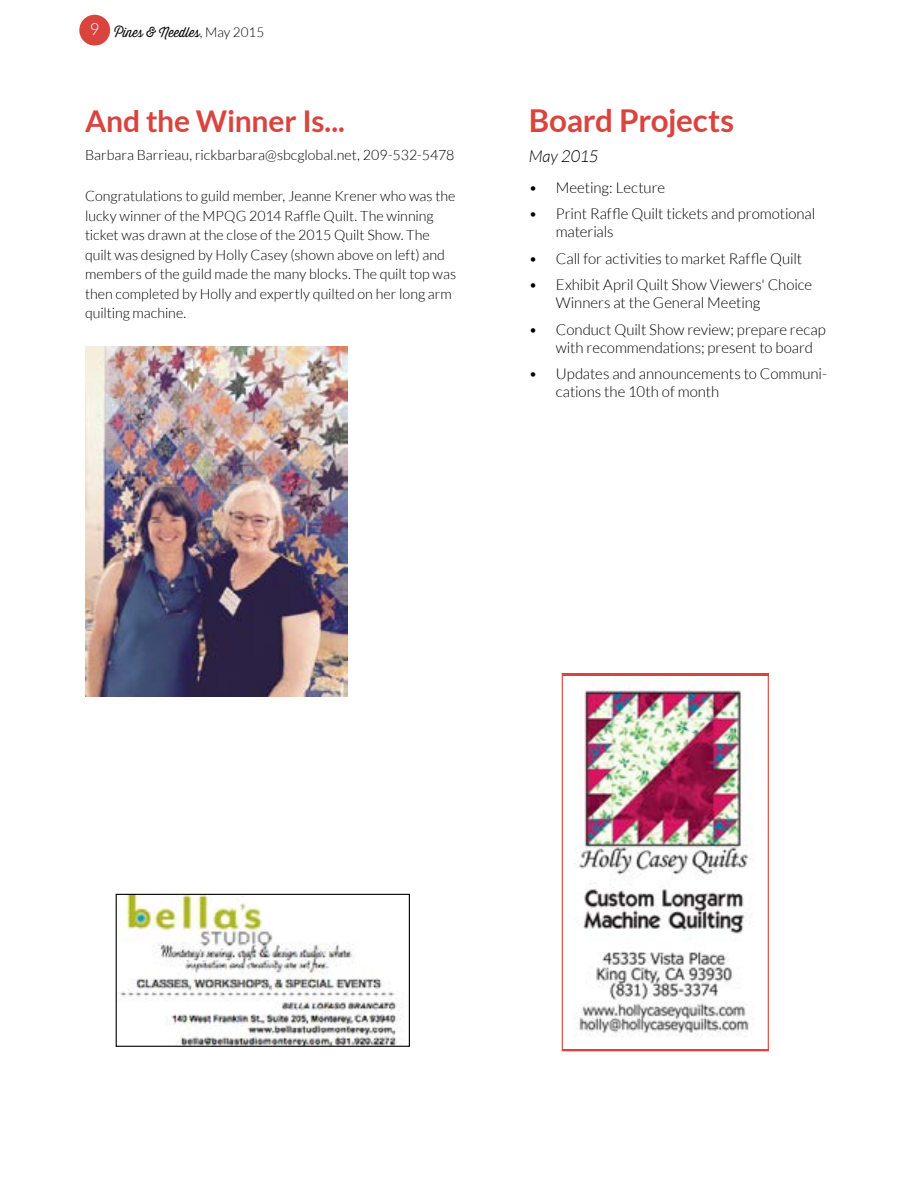
<style>
.page{position:relative;width:918px;height:1188px;background:#fff}
.page>*{position:absolute;margin:0;border:0;box-sizing:border-box;transform-origin:0 0}
.t1{font:700 31.5px "Lato";letter-spacing:-.015em;color:#d9443f}
.t2{font:700 30px "Lato";letter-spacing:-.005em;color:#d9443f}
.t3{font:italic 300 16.5px "Lato";letter-spacing:-.005em;color:#000}
.t4{font:300 15px/18px "Lato";letter-spacing:-.005em;color:#000}
.t5{font:300 14.25px/19.5px "Lato";color:#000}
.t6{font:300 13.5px "Thirsty Script";color:#000}
.s1{font-family:"Lato"}
</style>
<div class="page">
<div style="left:79px;top:15px;width:31px;height:31px;background:#d9443f;border-radius:50%"></div>
<img style="left:85px;top:346px;width:262px;height:350px">
<img style="left:120px;top:896px;width:284px;height:149px">
<div style="left:116px;top:894px;width:294px;height:153px;border:1px solid #000"></div>
<img style="left:574px;top:676px;width:178px;height:361px">
<div style="left:562px;top:673px;width:207px;height:378px;border:1px solid #d9443f"></div>
<p class="t6" style="left:90px;top:23px;width:176px"><sup>9</sup> Pines &amp; Needles<span class="s1">, May 2015</span></p>
<h2 class="t2" style="left:85px;top:104px;width:261px">And the Winner Is...</h2>
<p class="t5" style="left:85px;top:145px;width:371px">Barbara Barrieau, rickbarbara@sbcglobal.net, 209-532-5478</p>
<p class="t5" style="left:85px;top:186px;width:373px">Congratulations to guild member, Jeanne Krener who was the lucky winner of the MPQG 2014 Raffle Quilt. The winning ticket was drawn at the close of the 2015 Quilt Show. The quilt was designed by Holly Casey (shown above on left) and members of the guild made the many blocks. The quilt top was then completed by Holly and expertly quilted on her long arm quilting machine.</p>
<h1 class="t1" style="left:529px;top:103px;width:207px">Board Projects</h1>
<p class="t3" style="left:529px;top:147px;width:71px">May 2015</p>
<p class="t4" style="left:529px;top:179px;width:138px">• Meeting: Lecture</p>
<p class="t4" style="left:556px;top:205px;width:261px;text-indent:-27px">• Print Raffle Quilt tickets and promotional materials</p>
<p class="t4" style="left:529px;top:250px;width:275px">• Call for activities to market Raffle Quilt</p>
<p class="t4" style="left:556px;top:276px;width:258px;text-indent:-27px">• Exhibit April Quilt Show Viewers' Choice<br>Winners at the General Meeting</p>
<p class="t4" style="left:556px;top:321px;width:271px;text-indent:-27px">• Conduct Quilt Show review; prepare recap with recommendations; present to board</p>
<p class="t4" style="left:556px;top:365px;width:273px;text-indent:-27px">• Updates and announcements to Communi&shy;cations the 10th of month</p>
</div>
